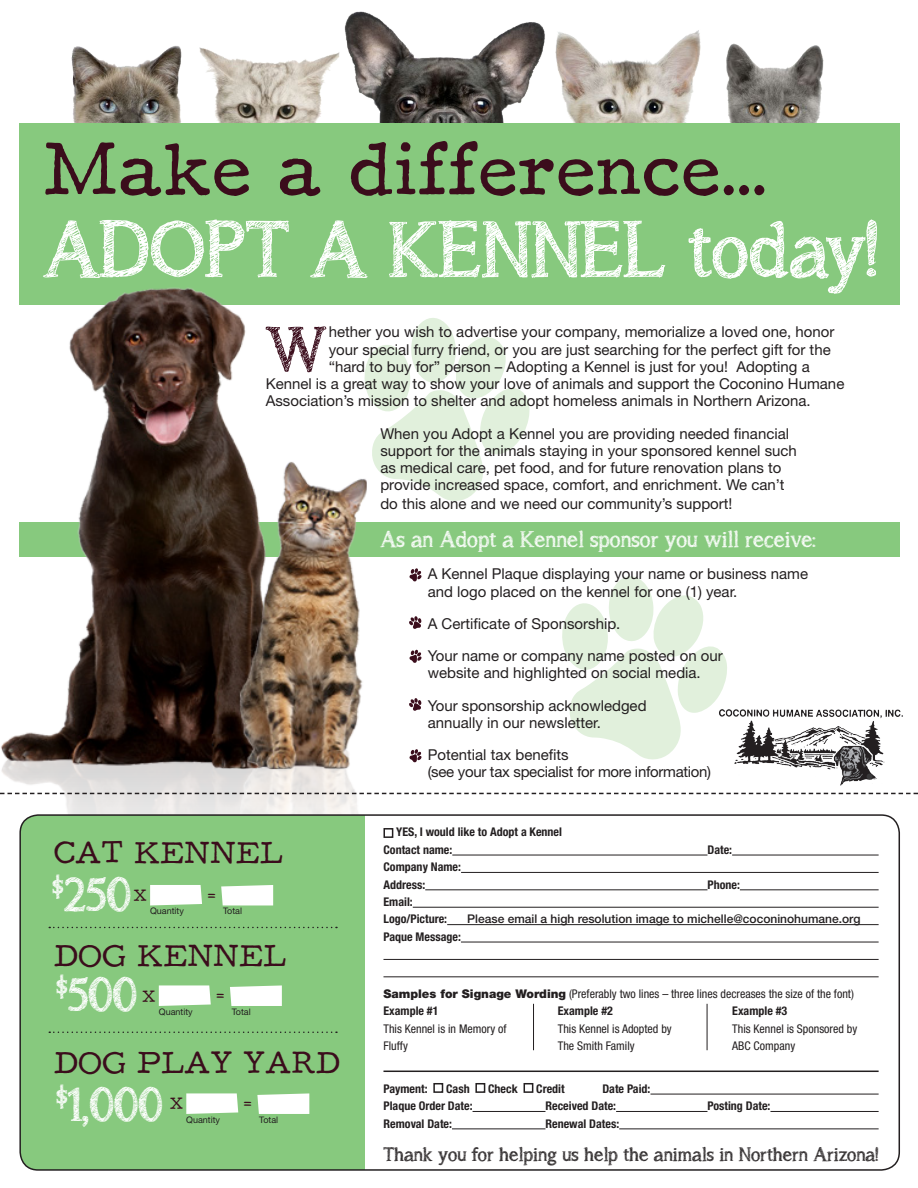
<style>
.page{position:relative;width:918px;height:1188px;background:#fff}
.page>*{position:absolute;margin:0;border:0;box-sizing:border-box;transform-origin:0 0}
.t1{font:78.15px "asongforjennifer";color:#fff}
.t2{font:76.5px "F25 Executive";color:#3b0d1c}
.t3{font:62.7px "asongforjennifer";color:#3b0d1c}
.t4{font:46.95px "asongforjennifer";color:#fff}
.t5{font:31.65px "F25 Executive";color:#3b0d1c}
.t6{font:22.5px "asongforjennifer";color:#fff}
.t7{font:19.2px "asongforjennifer";color:#231f20}
.t8{font:16.65px "F25 Executive";color:#3b0d1c}
.List_Paragraph{font:15px/17.2px "Helvetica Neue LT Std";color:#231f20}
.List_Paragraph-2{font:15px/17.2px "Helvetica Neue LT Std";letter-spacing:-.02em;color:#231f20}
.t9{font:700 condensed 12px/17.4px "Helvetica Neue LT Std";color:#231f20}
.t10{font:condensed 12px "Helvetica Neue LT Std";color:#231f20}
.t11{font:500 12px "Helvetica Neue LT Std";color:#231f20}
.t12{font:9px "Helvetica Neue LT Std";color:#231f20}
.s1{font-weight:900;font-stretch:normal}
</style>
<div class="page">
<svg style="left:383px;top:318px;width:147px;height:183px"></svg>
<svg style="left:562px;top:576px;width:165px;height:184px"></svg>
<div style="left:19px;top:123px;width:881px;height:182px;background:#87c97e"></div>
<div style="left:19px;top:522px;width:881px;height:35px;background:#87c97e"></div>
<img style="left:0;top:773px;width:383px;height:41px">
<img style="left:1px;top:287px;width:382px;height:486px">
<img style="left:71px;top:11px;width:753px;height:112px">
<svg style="left:0;top:793px;width:918px;height:1px"></svg>
<div style="left:20px;top:815px;width:345px;height:355px;background:#87c97e"></div>
<div style="left:19px;top:814px;width:881px;height:357px;border:2px solid #231f20;border-radius:18px"></div>
<hr style="left:452px;top:855px;width:255px;height:1px;background:#231f20">
<hr style="left:732px;top:855px;width:147px;height:1px;background:#231f20">
<hr style="left:461px;top:872px;width:418px;height:1px;background:#231f20">
<hr style="left:425px;top:890px;width:282px;height:1px;background:#231f20">
<hr style="left:740px;top:890px;width:139px;height:1px;background:#231f20">
<hr style="left:413px;top:907px;width:466px;height:1px;background:#231f20">
<hr style="left:447px;top:924px;width:432px;height:1px;background:#231f20">
<hr style="left:461px;top:942px;width:418px;height:1px;background:#231f20">
<hr style="left:383px;top:959px;width:496px;height:1px;background:#231f20">
<hr style="left:383px;top:977px;width:496px;height:1px;background:#231f20">
<div style="left:383px;top:828px;width:10px;height:10px;border:2px solid #231f20"></div>
<img style="left:715px;top:704px;width:188px;height:82px">
<svg style="left:409px;top:568px;width:12px;height:14px"></svg>
<svg style="left:409px;top:616px;width:13px;height:13px"></svg>
<svg style="left:409px;top:650px;width:12px;height:13px"></svg>
<svg style="left:409px;top:698px;width:13px;height:13px"></svg>
<svg style="left:409px;top:749px;width:12px;height:14px"></svg>
<hr style="left:533px;top:1004px;width:1px;height:46px;background:#231f20">
<hr style="left:707px;top:1004px;width:1px;height:46px;background:#231f20">
<hr style="left:383px;top:1071px;width:496px;height:1px;background:#231f20">
<svg style="left:49px;top:927px;width:288px;height:1px"></svg>
<svg style="left:49px;top:1032px;width:288px;height:1px"></svg>
<hr style="left:650px;top:1094px;width:229px;height:1px;background:#231f20">
<hr style="left:473px;top:1111px;width:72px;height:1px;background:#231f20">
<hr style="left:616px;top:1111px;width:91px;height:1px;background:#231f20">
<hr style="left:770px;top:1111px;width:109px;height:1px;background:#231f20">
<hr style="left:452px;top:1129px;width:93px;height:1px;background:#231f20">
<hr style="left:619px;top:1129px;width:260px;height:1px;background:#231f20">
<div style="left:433px;top:1083px;width:10px;height:10px;border:2px solid #231f20"></div>
<div style="left:475px;top:1083px;width:10px;height:10px;border:2px solid #231f20"></div>
<div style="left:524px;top:1083px;width:9px;height:10px;border:2px solid #231f20"></div>
<svg style="left:150px;top:885px;width:52px;height:20px"></svg>
<svg style="left:159px;top:985px;width:52px;height:21px"></svg>
<svg style="left:186px;top:1093px;width:52px;height:21px"></svg>
<svg style="left:221px;top:885px;width:52px;height:20px"></svg>
<svg style="left:230px;top:985px;width:52px;height:21px"></svg>
<svg style="left:257px;top:1093px;width:52px;height:21px"></svg>
<p class="t2" style="left:44px;top:124px;width:726px">Make a difference…</p>
<p class="t1" style="left:44px;top:203px;width:836px">ADOPT A KENNEL today!</p>
<p class="t3" style="left:265px;top:312px;width:62px">W</p>
<p class="List_Paragraph" style="left:329px;top:323px;width:507px">hether you wish to advertise your company, memorialize a loved one, honor</p>
<p class="List_Paragraph" style="left:329px;top:340px;width:503px">your special furry friend, or you are just searching for the perfect gift for the</p>
<p class="List_Paragraph" style="left:329px;top:358px;width:482px">“hard to buy for” person – Adopting a Kennel is just for you! Adopting a</p>
<p class="List_Paragraph" style="left:266px;top:375px;width:580px">Kennel is a great way to show your love of animals and support the Coconino Humane</p>
<p class="List_Paragraph" style="left:266px;top:392px;width:547px">Association’s mission to shelter and adopt homeless animals in Northern Arizona.</p>
<p class="List_Paragraph" style="left:380px;top:424px;width:418px">When you Adopt a Kennel you are providing needed financial support for the animals staying in your sponsored kennel such as medical care, pet food, and for future renovation plans to provide increased space, comfort, and enrichment. We can’t</p>
<p class="List_Paragraph" style="left:380px;top:495px;width:354px">do this alone and we need our community’s support!</p>
<p class="t6" style="left:380px;top:526px;width:438px">As an Adopt a Kennel sponsor you will receive:</p>
<p class="List_Paragraph" style="left:428px;top:565px;width:382px">A Kennel Plaque displaying your name or business name and logo placed on the kennel for one (1) year.</p>
<p class="List_Paragraph" style="left:428px;top:615px;width:194px">A Certificate of Sponsorship.</p>
<p class="List_Paragraph" style="left:428px;top:647px;width:297px">Your name or company name posted on our website and highlighted on social media.</p>
<p class="List_Paragraph" style="left:428px;top:697px;width:220px">Your sponsorship acknowledged annually in our newsletter.</p>
<p class="List_Paragraph-2" style="left:428px;top:746px;width:285px">Potential tax benefits<br>(see your tax specialist for more information)</p>
<p class="t5" style="left:54px;top:834px;width:231px">CAT KENNEL</p>
<p class="t8" style="left:134px;top:886px;width:15px">X</p>
<p class="t4" style="left:50px;top:867px;width:82px"><sup>$</sup>250</p>
<p class="t8" style="left:207px;top:884px;width:11px">=</p>
<p class="t12" style="left:150px;top:906px;width:35px">Quantity</p>
<p class="t12" style="left:223px;top:906px;width:20px">Total</p>
<p class="t5" style="left:54px;top:938px;width:234px">DOG KENNEL</p>
<p class="t4" style="left:54px;top:967px;width:84px"><sup>$</sup>500</p>
<p class="t8" style="left:143px;top:986px;width:15px">X</p>
<p class="t12" style="left:159px;top:1006px;width:35px">Quantity</p>
<p class="t8" style="left:216px;top:985px;width:11px">=</p>
<p class="t12" style="left:232px;top:1006px;width:20px">Total</p>
<p class="t5" style="left:54px;top:1044px;width:288px">DOG PLAY YARD</p>
<p class="t4" style="left:54px;top:1077px;width:110px"><sup>$</sup>1,000</p>
<p class="t8" style="left:170px;top:1094px;width:15px">X</p>
<p class="t12" style="left:186px;top:1114px;width:35px">Quantity</p>
<p class="t8" style="left:243px;top:1093px;width:11px">=</p>
<p class="t12" style="left:259px;top:1114px;width:20px">Total</p>
<p class="t9" style="left:396px;top:823px;width:167px">YES, I would like to Adopt a Kennel</p>
<p class="t9" style="left:383px;top:841px;width:70px">Contact name:</p>
<p class="t9" style="left:707px;top:841px;width:26px">Date:</p>
<p class="t9" style="left:383px;top:858px;width:79px">Company Name:<br>Address:</p>
<p class="t9" style="left:707px;top:876px;width:34px">Phone:</p>
<p class="t9" style="left:383px;top:893px;width:65px">Email:<br>Logo/Picture:</p>
<p class="t11" style="left:467px;top:912px;width:395px">Please email a high resolution image to michelle@coconinohumane.org</p>
<p class="t9" style="left:383px;top:928px;width:79px">Paque Message:</p>
<p class="t10" style="left:383px;top:987px;width:472px"><span class="s1">Samples for Signage Wording</span> (Preferably two lines – three lines decreases the size of the font)</p>
<p class="t9" style="left:383px;top:1002px;width:57px">Example #1</p>
<p class="t10" style="left:383px;top:1021px;width:125px">This Kennel is in Memory of</p>
<p class="t10" style="left:383px;top:1039px;width:26px">Fluffy</p>
<p class="t9" style="left:558px;top:1002px;width:57px">Example #2</p>
<p class="t10" style="left:558px;top:1021px;width:115px">This Kennel is Adopted by</p>
<p class="t10" style="left:558px;top:1039px;width:78px">The Smith Family</p>
<p class="t9" style="left:732px;top:1002px;width:57px">Example #3</p>
<p class="t10" style="left:732px;top:1021px;width:127px">This Kennel is Sponsored by</p>
<p class="t10" style="left:732px;top:1039px;width:64px">ABC Company</p>
<p class="t9" style="left:383px;top:1080px;width:46px">Payment:</p>
<p class="t9" style="left:446px;top:1080px;width:25px">Cash</p>
<p class="t9" style="left:488px;top:1080px;width:31px">Check</p>
<p class="t9" style="left:536px;top:1080px;width:30px">Credit</p>
<p class="t9" style="left:602px;top:1080px;width:50px">Date Paid:</p>
<p class="t9" style="left:383px;top:1097px;width:91px">Plaque Order Date:</p>
<p class="t9" style="left:545px;top:1097px;width:72px">Received Date:</p>
<p class="t9" style="left:707px;top:1097px;width:64px">Posting Date:</p>
<p class="t9" style="left:383px;top:1115px;width:70px">Removal Date:</p>
<p class="t9" style="left:545px;top:1115px;width:75px">Renewal Dates:</p>
<p class="t7" style="left:383px;top:1143px;width:497px">Thank you for helping us help the animals in Northern Arizona!</p>
</div>
